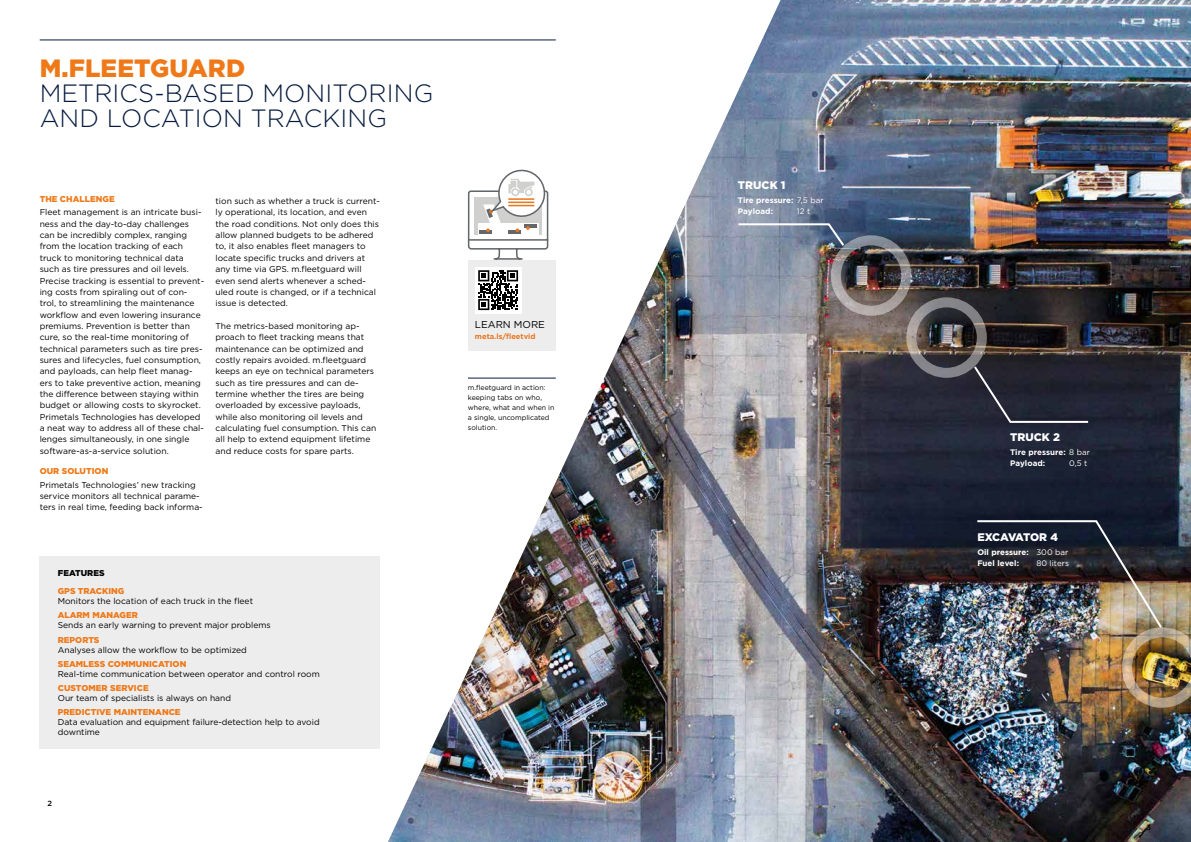
<style>
.page{position:relative;width:1191px;height:842px;background:#fff}
.page>*{position:absolute;margin:0;border:0;box-sizing:border-box;transform-origin:0 0}
.t1{font:300 25px/25px "Gotham";letter-spacing:.005em;color:#051b3e}
.t2{font:900 25px "Gotham";letter-spacing:.005em;color:#ef7918}
.t3{font:900 11px "Gotham";letter-spacing:.005em;color:#fff}
.t4{font:900 11px "Gotham";letter-spacing:-.035em;color:#fff}
.t5{font:10px "Gotham";color:#000}
.t6{font:8.5px/11.3px "Gotham";color:#000}
.t7{font:900 8.5px "Gotham";color:#ef7918}
.t8{font:900 8.5px "Gotham";letter-spacing:.005em;color:#000}
.t9{font:700 8px/11.3px "Gotham";letter-spacing:.005em;color:#fff}
.t10{font:8px "Gotham";letter-spacing:.005em;color:#fff}
.t11{font:700 7.5px "Gotham";color:#e87722}
.t12{font:500 7.5px "Gotham";color:#000}
.t13{font:7px/10px "Gotham";color:#000}
.s1{font-weight:400}
</style>
<div class="page">
<div style="left:40px;top:556px;width:340px;height:192px;background:#ededed"></div>
<img style="left:388px;top:0;width:803px;height:842px">
<hr style="left:40px;top:40px;width:516px;height:1px;background:#051b3e">
<hr style="left:468px;top:378px;width:88px;height:1px;background:#051b3e">
<img style="left:975px;top:519px;width:216px;height:189px">
<div style="left:906px;top:297px;width:80px;height:81px;border:10px solid #fff;border-radius:50%"></div>
<div style="left:831px;top:235px;width:80px;height:81px;border:10px solid #fff;border-radius:50%"></div>
<svg style="left:972px;top:364px;width:118px;height:60px;background:#2b2c39"></svg>
<svg style="left:736px;top:222px;width:110px;height:26px;background:#7e8ca1"></svg>
<svg style="left:467px;top:168px;width:82px;height:93px"></svg>
<h1 class="t2" style="left:40px;top:51px;width:207px">M.FLEETGUARD</h1>
<h1 class="t1" style="left:40px;top:80px;width:395px">METRICS-BASED MONITORING<br>AND LOCATION TRACKING</h1>
<p class="t7" style="left:40px;top:193px;width:77px">THE CHALLENGE</p>
<p class="t6" style="left:40px;top:207px;width:166px">Fleet management is an intricate busi&shy;ness and the day-to-day challenges can be incredibly complex, ranging from the location tracking of each truck to monitoring technical data such as tire pressures and oil levels.<br>Precise tracking is essential to prevent&shy;ing costs from spiraling out of con&shy;trol, to streamlining the maintenance workflow and even lowering insurance premiums. Prevention is better than cure, so the real-time monitoring of technical parameters such as tire pres&shy;sures and lifecycles, fuel consumption, and payloads, can help fleet manag&shy;ers to take preventive action, meaning the difference between staying within budget or allowing costs to skyrocket.<br>Primetals Technologies has developed a neat way to address all of these chal&shy;lenges simultaneously, in one single software-as-a-service solution.</p>
<p class="t7" style="left:40px;top:465px;width:70px">OUR SOLUTION</p>
<p class="t6" style="left:40px;top:479px;width:164px">Primetals Technologies’ new tracking service monitors all technical parame&shy;ters in real time, feeding back informa-</p>
<p class="t6" style="left:215px;top:195px;width:166px">tion such as whether a truck is current&shy;ly operational, its location, and even the road conditions. Not only does this allow planned budgets to be adhered to, it also enables fleet managers to locate specific trucks and drivers at any time via GPS. m.fleetguard will even send alerts whenever a sched&shy;uled route is changed, or if a technical issue is detected.</p>
<p class="t6" style="left:215px;top:320px;width:162px">The metrics-based monitoring ap&shy;proach to fleet tracking means that maintenance can be optimized and costly repairs avoided. m.fleetguard keeps an eye on technical parameters such as tire pressures and can de&shy;termine whether the tires are being overloaded by excessive payloads, while also monitoring oil levels and calculating fuel consumption. This can all help to extend equipment lifetime and reduce costs for spare parts.</p>
<p class="t8" style="left:58px;top:567px;width:48px">FEATURES</p>
<p class="t7" style="left:58px;top:585px;width:68px">GPS TRACKING</p>
<p class="t6" style="left:58px;top:595px;width:197px">Monitors the location of each truck in the fleet</p>
<p class="t7" style="left:58px;top:609px;width:82px">ALARM MANAGER</p>
<p class="t6" style="left:58px;top:619px;width:214px">Sends an early warning to prevent major problems</p>
<p class="t7" style="left:58px;top:634px;width:43px">REPORTS</p>
<p class="t6" style="left:58px;top:644px;width:191px">Analyses allow the workflow to be optimized</p>
<p class="t7" style="left:58px;top:658px;width:130px">SEAMLESS COMMUNICATION</p>
<p class="t6" style="left:58px;top:668px;width:263px">Real-time communication between operator and control room</p>
<p class="t7" style="left:58px;top:682px;width:92px">CUSTOMER SERVICE</p>
<p class="t6" style="left:58px;top:692px;width:175px">Our team of specialists is always on hand</p>
<p class="t7" style="left:58px;top:706px;width:124px">PREDICTIVE MAINTENANCE</p>
<p class="t6" style="left:58px;top:717px;width:263px;line-height:10px">Data evaluation and equipment failure-detection help to avoid downtime</p>
<p class="t12" style="left:47px;top:798px;width:6px">2</p>
<p class="t5" style="left:475px;top:318px;width:71px">LEARN MORE</p>
<p class="t11" style="left:475px;top:331px;width:62px">meta.ls/fleetvid</p>
<p class="t13" style="left:468px;top:382px;width:88px">m.fleetguard in action: keeping tabs on who, where, what and when in a single, uncomplicated solution.</p>
<p class="t3" style="left:738px;top:178px;width:49px">TRUCK 1</p>
<p class="t9" style="left:738px;top:195px;width:87px">Tire pressure: <span class="s1">7,5 bar<br></span>Payload:</p>
<p class="t10" style="left:797px;top:206px;width:15px">12 t</p>
<p class="t3" style="left:1010px;top:429px;width:51px">TRUCK 2</p>
<p class="t9" style="left:1010px;top:446px;width:81px">Tire pressure: <span class="s1">8 bar<br></span>Payload:</p>
<p class="t10" style="left:1069px;top:458px;width:20px">0,5 t</p>
<p class="t4" style="left:977px;top:529px;width:82px">EXCAVATOR 4</p>
<p class="t9" style="left:977px;top:546px;width:93px">Oil pressure: <span class="s1">300 bar<br></span>Fuel level:</p>
<p class="t10" style="left:1036px;top:558px;width:34px">80 liters</p>
<p class="t12" style="left:1146px;top:823px;width:6px">3</p>
</div>
